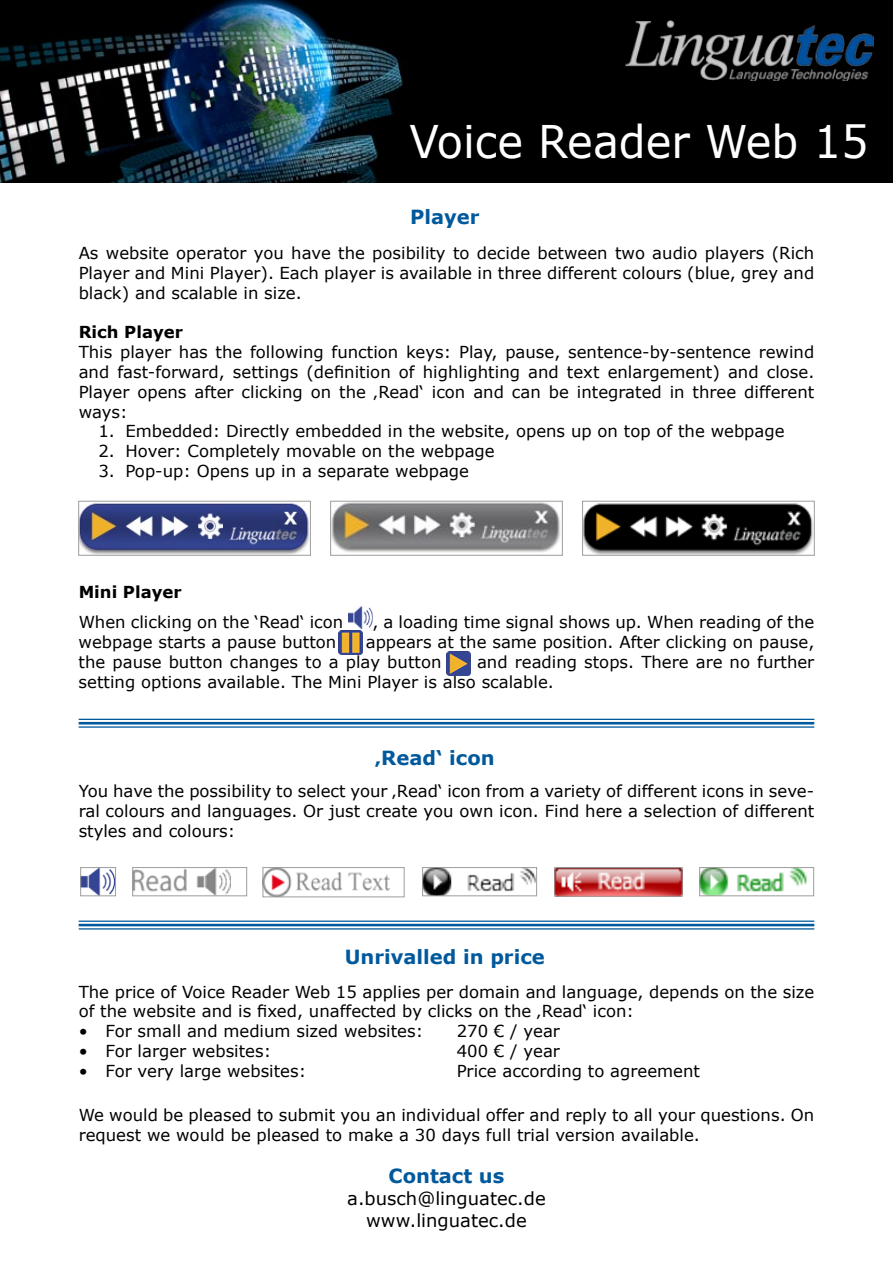
<style>
.page{position:relative;width:893px;height:1263px;background:#fff}
.page>*{position:absolute;margin:0;border:0;box-sizing:border-box;transform-origin:0 0}
.t1{font:45px "Verdana";color:#fff;scale:.96 1}
.t2{font:700 19.5px "Verdana";color:#00599c}
.t3{font:18px/21.6px "Verdana";color:#000;text-align:center}
.t4{font:16.5px/19.8px "Verdana";color:#000}
.t5{font:700 16.5px "Verdana";color:#000}
</style>
<div class="page">
<img style="left:0;top:0;width:893px;height:182px">
<img style="left:625px;top:20px;width:249px;height:61px">
<img style="left:80px;top:503px;width:229px;height:51px">
<div style="left:78px;top:501px;width:233px;height:55px;border:1px solid #9d9d9c"></div>
<img style="left:332px;top:503px;width:229px;height:49px">
<div style="left:330px;top:501px;width:233px;height:55px;border:1px solid #9d9d9c"></div>
<img style="left:584px;top:503px;width:229px;height:51px">
<div style="left:582px;top:501px;width:233px;height:55px;border:1px solid #9d9d9c"></div>
<img style="left:348px;top:606px;width:24px;height:23px">
<hr style="left:79px;top:719px;width:735px;height:1px;background:#00599c">
<hr style="left:79px;top:722px;width:735px;height:2px;background:#00599c">
<hr style="left:79px;top:726px;width:735px;height:2px;background:#00599c">
<img style="left:82px;top:869px;width:32px;height:25px">
<div style="left:80px;top:867px;width:36px;height:29px;border:1px solid #9d9d9c"></div>
<img style="left:134px;top:869px;width:96px;height:25px">
<div style="left:132px;top:867px;width:115px;height:29px;border:1px solid #9d9d9c"></div>
<img style="left:265px;top:869px;width:125px;height:26px">
<div style="left:263px;top:867px;width:141px;height:30px;border:1px solid #9d9d9c"></div>
<img style="left:424px;top:869px;width:111px;height:25px">
<div style="left:422px;top:867px;width:115px;height:29px;border:1px solid #9d9d9c"></div>
<img style="left:556px;top:869px;width:125px;height:26px">
<div style="left:554px;top:867px;width:129px;height:30px;border:1px solid #9d9d9c"></div>
<img style="left:701px;top:869px;width:106px;height:25px">
<div style="left:699px;top:867px;width:115px;height:29px;border:1px solid #9d9d9c"></div>
<hr style="left:79px;top:920px;width:735px;height:2px;background:#00599c">
<hr style="left:79px;top:924px;width:735px;height:2px;background:#00599c">
<hr style="left:79px;top:928px;width:735px;height:1px;background:#00599c">
<img style="left:338px;top:630px;width:24px;height:24px">
<img style="left:446px;top:651px;width:24px;height:24px">
<h1 class="t1" style="left:409px;top:111px;width:480px">Voice Reader Web 15</h1>
<p class="t2" style="left:410px;top:203px;width:71px">Player</p>
<p class="t4" style="left:79px;top:243px;width:737px;text-align:justify">As website operator you have the posibility to decide between two audio players (Rich Player and Mini Player). Each player is available in three different colours (blue, grey and black) and scalable in size.</p>
<p class="t5" style="left:79px;top:321px;width:106px">Rich Player</p>
<p class="t4" style="left:79px;top:342px;width:737px;text-align:justify">This player has the following function keys: Play, pause, sentence-by-sentence rewind and fast-forward, settings (definition of highlighting and text enlargement) and close.<br>Player opens after clicking on the ‚Read‘ icon and can be integrated in three different ways:</p>
<p class="t4" style="left:98px;top:421px;width:688px">1. Embedded: Directly embedded in the website, opens up on top of the webpage</p>
<p class="t4" style="left:98px;top:441px;width:398px">2. Hover: Completely movable on the webpage</p>
<p class="t4" style="left:98px;top:461px;width:372px">3. Pop-up: Opens up in a separate webpage</p>
<p class="t5" style="left:79px;top:580px;width:104px">Mini Player</p>
<p class="t4" style="left:79px;top:612px;width:266px">When clicking on the ‘Read‘ icon</p>
<p class="t4" style="left:372px;top:612px;width:443px">, a loading time signal shows up. When reading of the</p>
<p class="t4" style="left:79px;top:632px;width:259px">webpage starts a pause button</p>
<p class="t4" style="left:79px;top:632px;width:737px;text-indent:287px">appears at the same position. After clicking on pause, the pause button changes to a play button</p>
<p class="t4" style="left:79px;top:652px;width:737px;text-indent:398px">and reading stops. There are no further setting options available. The Mini Player is also scalable.</p>
<p class="t2" style="left:375px;top:744px;width:121px">‚Read‘ icon</p>
<p class="t4" style="left:79px;top:781px;width:737px;text-align:justify">You have the possibility to select your ‚Read‘ icon from a variety of different icons in seve&shy;ral colours and languages. Or just create you own icon. Find here a selection of different styles and colours:</p>
<p class="t2" style="left:345px;top:943px;width:201px">Unrivalled in price</p>
<p class="t4" style="left:79px;top:981px;width:737px">The price of Voice Reader Web 15 applies per domain and language, depends on the size of the website and is fixed, unaffected by clicks on the ‚Read‘ icon:</p>
<p class="t4" style="left:79px;top:1021px;width:346px">• For small and medium sized websites:</p>
<p class="t4" style="left:457px;top:1021px;width:105px">270 € / year</p>
<p class="t4" style="left:79px;top:1041px;width:194px">• For larger websites:</p>
<p class="t4" style="left:457px;top:1041px;width:105px">400 € / year</p>
<p class="t4" style="left:79px;top:1061px;width:229px">• For very large websites:</p>
<p class="t4" style="left:457px;top:1061px;width:245px">Price according to agreement</p>
<p class="t4" style="left:79px;top:1105px;width:737px">We would be pleased to submit you an individual offer and reply to all your questions. On request we would be pleased to make a 30 days full trial version available.</p>
<p class="t2" style="left:389px;top:1162px;width:117px">Contact us</p>
<p class="t3" style="left:347px;top:1187px;width:200px">a.busch@linguatec.de www.linguatec.de</p>
</div>
